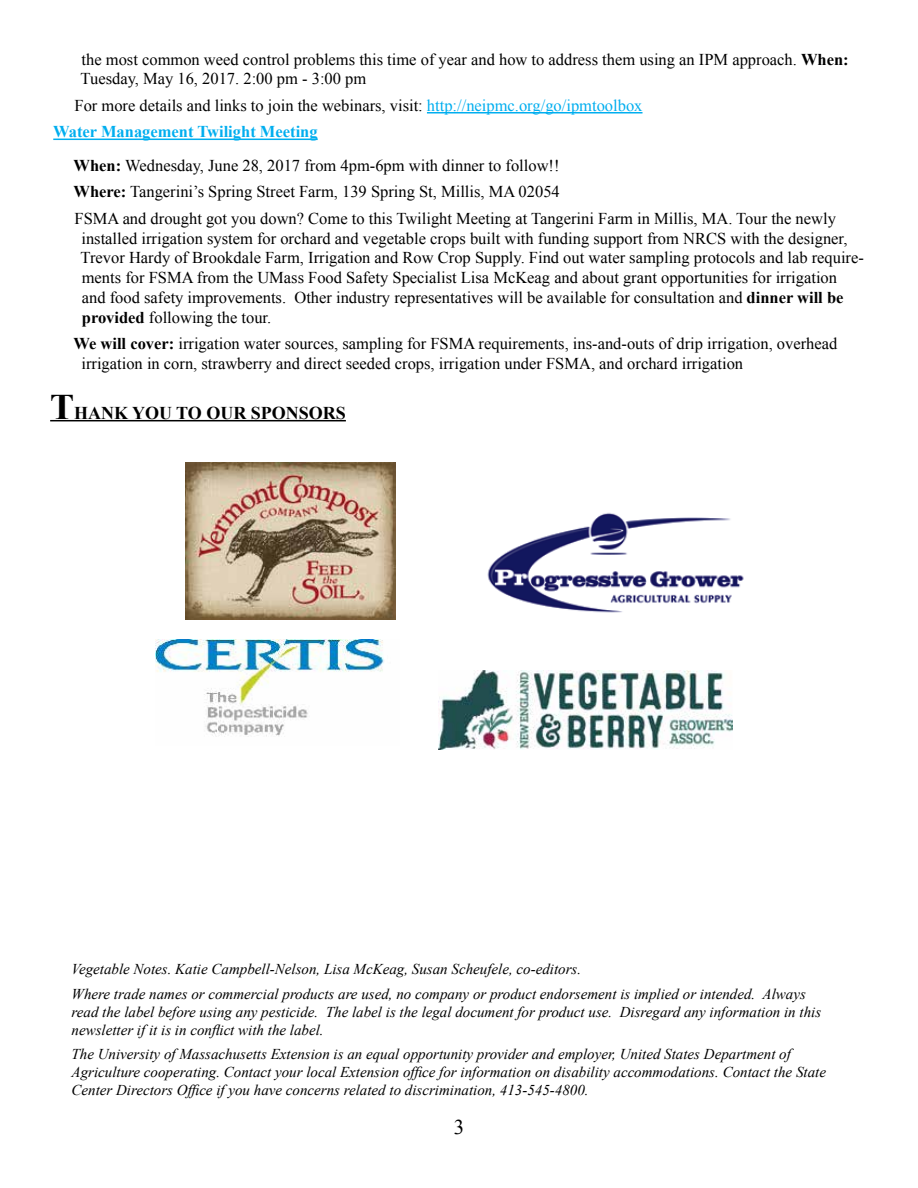
<style>
.page{position:relative;width:918px;height:1188px;background:#fff}
.page>*{position:absolute;margin:0;border:0;box-sizing:border-box;transform-origin:0 0}
.t1{font:21px "Times New Roman";color:#000}
.t2{font:700 18px "Times New Roman";color:#000}
.t3{font:16.5px/19.8px "Times New Roman";color:#000}
.t4{font:italic 15px/18px "Times New Roman";color:#000}
.s1{font-weight:700}
.s2{color:#00aeef}
.s3{font-weight:700;color:#00aeef}
.s4{font-size:36px}
</style>
<div class="page">
<hr style="left:427px;top:112px;width:216px;height:1px;background:#00aeef">
<hr style="left:53px;top:139px;width:265px;height:1px;background:#00aeef">
<hr style="left:50px;top:420px;width:296px;height:1px;background:#000">
<img style="left:156px;top:639px;width:228px;height:98px">
<img style="left:438px;top:671px;width:294px;height:78px">
<img style="left:487px;top:512px;width:257px;height:101px">
<img style="left:185px;top:462px;width:210px;height:158px">
<p class="t3" style="left:81px;top:49px;width:770px">the most common weed control problems this time of year and how to address them using an IPM approach. <span class="s1">When:<br></span>Tuesday, May 16, 2017. 2:00 pm - 3:00 pm</p>
<p class="t3" style="left:53px;top:92px;width:591px;line-height:26.5px;text-indent:21px">For more details and links to join the webinars, visit: <span class="s2">http://neipmc.org/go/ipmtoolbox<br></span><span class="s3">Water Management Twilight Meeting</span></p>
<p class="t3" style="left:74px;top:152px;width:764px;line-height:26.5px"><span class="s1">When:</span> Wednesday, June 28, 2017 from 4pm-6pm with dinner to follow!!<br><span class="s1">Where:</span> Tangerini’s Spring Street Farm, 139 Spring St, Millis, MA 02054<br>FSMA and drought got you down? Come to this Twilight Meeting at Tangerini Farm in Millis, MA. Tour the newly</p>
<p class="t3" style="left:81px;top:228px;width:785px">installed irrigation system for orchard and vegetable crops built with funding support from NRCS with the designer, Trevor Hardy of Brookdale Farm, Irrigation and Row Crop Supply. Find out water sampling protocols and lab require&shy;ments for FSMA from the UMass Food Safety Specialist Lisa McKeag and about grant opportunities for irrigation<br>and food safety improvements. Other industry representatives will be available for consultation and <span class="s1">dinner will be provided</span> following the tour.</p>
<p class="t3" style="left:81px;top:334px;width:757px;text-indent:-8px"><span class="s1">We will cover:</span> irrigation water sources, sampling for FSMA requirements, ins-and-outs of drip irrigation, overhead irrigation in corn, strawberry and direct seeded crops, irrigation under FSMA, and orchard irrigation</p>
<p class="t2" style="left:50px;top:401px;width:297px"><span class="s4">T</span>HANK YOU TO OUR SPONSORS</p>
<p class="t4" style="left:72px;top:956px;width:736px;line-height:24.8px">Vegetable Notes. Katie Campbell-Nelson, Lisa McKeag, Susan Scheufele, co-editors.<br>Where trade names or commercial products are used, no company or product endorsement is implied or intended. Always</p>
<p class="t4" style="left:72px;top:1002px;width:751px">read the label before using any pesticide. The label is the legal document for product use. Disregard any information in this newsletter if it is in conflict with the label.</p>
<p class="t4" style="left:72px;top:1045px;width:756px">The University of Massachusetts Extension is an equal opportunity provider and employer, United States Department of<br>Agriculture cooperating. Contact your local Extension office for information on disability accommodations. Contact the State<br>Center Directors Office if you have concerns related to discrimination, 413-545-4800.</p>
<p class="t1" style="left:454px;top:1113px;width:12px">3</p>
</div>
